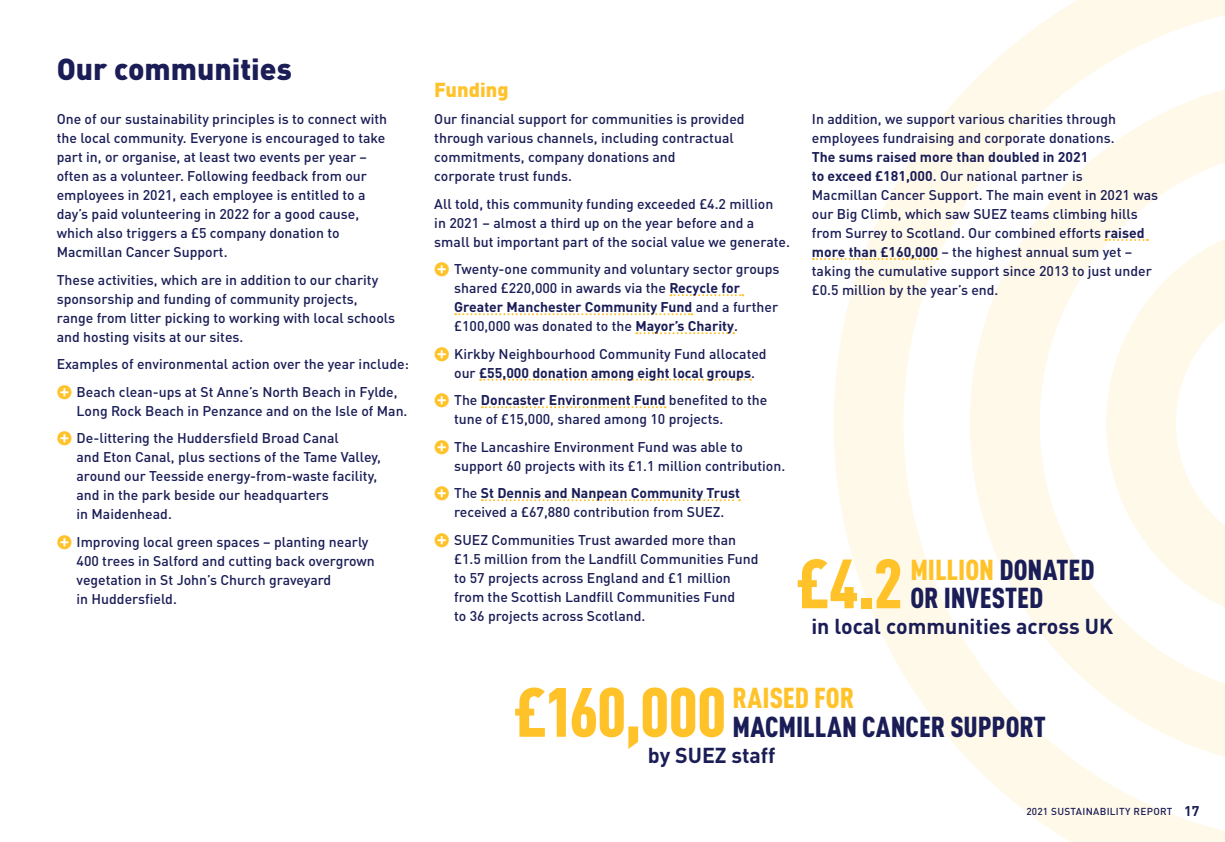
<style>
.page{position:relative;width:1225px;height:842px;background:#fff}
.page>*{position:absolute;margin:0;border:0;box-sizing:border-box;transform-origin:0 0}
.t1{font:900 condensed 68.5px "DIN Pro";letter-spacing:-.015em;color:#ffc229}
.t2{font:900 30px "DIN Pro";color:#1a1d56}
.t3{font:900 condensed 28.5px/28.5px "DIN Pro";color:#1a1d56}
.t4{font:900 condensed 28.5px "DIN Pro";color:#ffc229}
.t5{font:700 21.4px "DIN Pro";color:#1a1d56}
.t6{font:900 20px "DIN Pro";color:#ffc229}
.t7{font:500 14px/19px "DIN Pro";color:#1a1d56}
.t8{font:500 10px "DIN Pro";letter-spacing:.03em;color:#1a1d56}
.s1{font-family:"Pictos";font-weight:400;font-size:16.8px;color:#ffc229}
.s2{font-weight:700}
.s3{color:#ffc229}
.s4{font-weight:700;font-size:14px}
</style>
<div class="page">
<svg style="left:834px;top:0;width:391px;height:842px"></svg>
<svg style="left:670px;top:294px;width:73px;height:2px"></svg>
<svg style="left:455px;top:313px;width:237px;height:2px"></svg>
<svg style="left:636px;top:332px;width:98px;height:2px"></svg>
<svg style="left:480px;top:379px;width:271px;height:2px"></svg>
<svg style="left:482px;top:406px;width:183px;height:2px"></svg>
<svg style="left:482px;top:499px;width:258px;height:2px"></svg>
<svg style="left:1105px;top:239px;width:42px;height:2px"></svg>
<svg style="left:813px;top:258px;width:125px;height:2px"></svg>
<h2 class="t2" style="left:57px;top:43px;width:237px">Our communities</h2>
<p class="t7" style="left:57px;top:108px;width:332px">One of our sustainability principles is to connect with the local community. Everyone is encouraged to take part in, or organise, at least two events per year – often as a volunteer. Following feedback from our employees in 2021, each employee is entitled to a day’s paid volunteering in 2022 for a good cause, which also triggers a £5 company donation to Macmillan Cancer Support.</p>
<p class="t7" style="left:57px;top:269px;width:340px">These activities, which are in addition to our charity sponsorship and funding of community projects, range from litter picking to working with local schools and hosting visits at our sites.</p>
<p class="t7" style="left:57px;top:349px;width:354px;line-height:27.5px">Examples of environmental action over the year include: <span class="s1">+</span> Beach clean-ups at St Anne’s North Beach in Fylde,</p>
<p class="t7" style="left:57px;top:395px;width:352px;line-height:27.5px;text-indent:20px">Long Rock Beach in Penzance and on the Isle of Man. <span class="s1">+</span> De-littering the Huddersfield Broad Canal</p>
<p class="t7" style="left:77px;top:446px;width:306px">and Eton Canal, plus sections of the Tame Valley, around our Teesside energy-from-waste facility, and in the park beside our headquarters<br>in Maidenhead.</p>
<p class="t7" style="left:77px;top:531px;width:300px;text-indent:-20px"><span class="s1">+</span> Improving local green spaces – planting nearly 400 trees in Salford and cutting back overgrown vegetation in St John’s Church graveyard<br>in Huddersfield.</p>
<h3 class="t6" style="left:434px;top:72px;width:76px">Funding</h3>
<p class="t7" style="left:434px;top:108px;width:312px">Our financial support for communities is provided through various channels, including contractual commitments, company donations and<br>corporate trust funds.</p>
<p class="t7" style="left:434px;top:193px;width:357px">All told, this community funding exceeded £4.2 million<br>in 2021 – almost a third up on the year before and a small but important part of the social value we generate.</p>
<p class="t7" style="left:454px;top:258px;width:327px;text-indent:-20px"><span class="s1">+</span> Twenty-one community and voluntary sector groups shared £220,000 in awards via the <span class="s2">Recycle for Greater Manchester Community Fund</span> and a further £100,000 was donated to the <span class="s2">Mayor’s Charity</span>.</p>
<p class="t7" style="left:434px;top:343px;width:334px;text-align:center"><span class="s1">+</span> Kirkby Neighbourhood Community Fund allocated our <span class="s2">£55,000 donation among eight local groups</span>.</p>
<p class="t7" style="left:454px;top:389px;width:315px;text-indent:-20px"><span class="s1">+</span> The <span class="s2">Doncaster Environment Fund</span> benefited to the tune of £15,000, shared among 10 projects.</p>
<p class="t7" style="left:454px;top:436px;width:333px;text-indent:-20px"><span class="s1">+</span> The Lancashire Environment Fund was able to support 60 projects with its £1.1 million contribution.</p>
<p class="t7" style="left:434px;top:482px;width:307px;text-align:center"><span class="s1">+</span> The <span class="s2">St Dennis and Nanpean Community Trust </span>received a £67,880 contribution from SUEZ.</p>
<p class="t7" style="left:454px;top:529px;width:306px;text-indent:-20px"><span class="s1">+</span> SUEZ Communities Trust awarded more than £1.5 million from the Landfill Communities Fund to 57 projects across England and £1 million from the Scottish Landfill Communities Fund<br>to 36 projects across Scotland.</p>
<p class="t7" style="left:812px;top:108px;width:306px">In addition, we support various charities through employees fundraising and corporate donations.</p>
<p class="t7" style="left:812px;top:146px;width:348px"><span class="s2">The sums raised more than doubled in 2021<br>to exceed £181,000</span>. Our national partner is<br>Macmillan Cancer Support. The main event in 2021 was our Big Climb, which saw SUEZ teams climbing hills from Surrey to Scotland. Our combined efforts <span class="s2">raised more than £160,000</span> – the highest annual sum yet – taking the cumulative support since 2013 to just under £0.5 million by the year’s end.</p>
<h1 class="t1" style="left:795px;top:530px;width:108px">£4.2</h1>
<h3 class="t3" style="left:910px;top:553px;width:186px"><span class="s3">MILLION</span> DONATED<br>OR INVESTED</h3>
<h3 class="t5" style="left:811px;top:609px;width:303px">in local communities across UK</h3>
<h1 class="t1" style="left:513px;top:659px;width:215px">£160,000</h1>
<h3 class="t4" style="left:732px;top:676px;width:123px">RAISED FOR</h3>
<h3 class="t3" style="left:732px;top:710px;width:315px">MACMILLAN CANCER SUPPORT</h3>
<h3 class="t5" style="left:647px;top:737px;width:129px">by SUEZ staff</h3>
<p class="t8" style="left:1026px;top:804px;width:175px">2021 SUSTAINABILITY REPORT <span class="s4">17</span></p>
</div>
